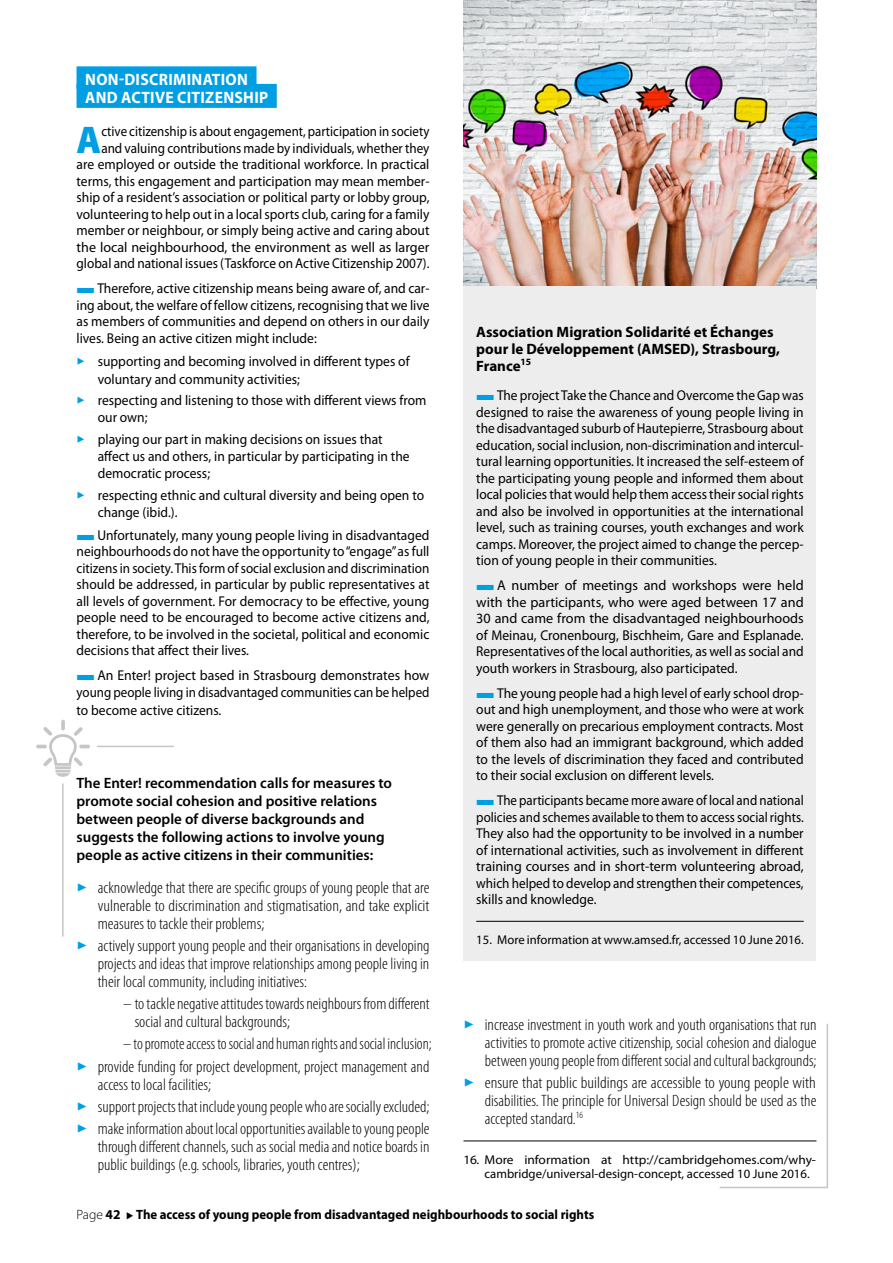
<style>
.page{position:relative;width:893px;height:1263px;background:#fff}
.page>*{position:absolute;margin:0;border:0;box-sizing:border-box;transform-origin:0 0}
.t1{font:900 38.7px "Myriad Pro";color:#009fe3;scale:.95 1}
.t2{font:300 condensed 16.5px/18px "Myriad Pro";color:#000;text-align:justify;scale:1.05 1}
.t3{font:300 condensed 16.5px/18px "Myriad Pro";color:#000;text-align:justify;scale:1.04 1}
.t4{font:300 condensed 16.5px/18px "Myriad Pro";color:#000;text-align:justify;scale:1.1 1}
.t5{font:300 condensed 16.5px "Myriad Pro";color:#000}
.t6{font:700 16.5px/18px "Myriad Pro";letter-spacing:.02em;color:#fff;scale:.95 1}
.t7{font:600 15px/18px "Myriad Pro";color:#000}
.t8{font:700 15px/16.8px "Myriad Pro";color:#000}
.t9{font:14.25px/16.5px "Myriad Pro";color:#000;scale:.95 1}
.t10{font:14.25px/16.5px "Myriad Pro";color:#000;text-align:right;scale:.91 1}
.t11{font:14.25px/16.5px "Myriad Pro";color:#000;text-align:justify;scale:.94 1}
.t12{font:14.25px/16.5px "Myriad Pro";color:#000}
.t13{font:700 13.5px "Myriad Pro";color:#000}
.t14{font:12.75px/14.2px "Myriad Pro";color:#000;scale:1.05 1}
.t15{font:12.75px "Myriad Pro";color:#000}
.s1{color:#009fe3}
.s2{font-weight:300}
</style>
<div class="page">
<hr style="left:61px;top:720px;width:4px;height:10px;background:#c6c6c6;border-radius:2px">
<svg style="left:36px;top:727px;width:54px;height:50px"></svg>
<hr style="left:62px;top:783px;width:2px;height:153px;background:#c6c6c6">
<hr style="left:97px;top:746px;width:77px;height:1px;background:#c6c6c6">
<div style="left:77px;top:66px;width:180px;height:23px;background:#009fe3"></div>
<div style="left:77px;top:84px;width:200px;height:24px;background:#009fe3"></div>
<img style="left:463px;top:0;width:353px;height:286px">
<div style="left:463px;top:286px;width:353px;height:675px;background:#ededed"></div>
<hr style="left:476px;top:921px;width:328px;height:1px;background:#000">
<svg style="left:718px;top:1023px;width:110px;height:166px"></svg>
<hr style="left:463px;top:1140px;width:353px;height:1px;background:#000">
<p class="t6" style="left:85px;top:70px;width:194px">NON-DISCRIMINATION<br>AND ACTIVE CITIZENSHIP</p>
<h1 class="t1" style="left:77px;top:114px;width:28px">A</h1>
<p class="t10" style="left:77px;top:123px;width:389px">ctive citizenship is about engagement, participation in society<br>and valuing contributions made by individuals, whether they<br>are employed or outside the traditional workforce. In practical terms, this engagement and participation may mean member&shy;ship of a resident’s association or political party or lobby group, volunteering to help out in a local sports club, caring for a family member or neighbour, or simply being active and caring about the local neighbourhood, the environment as well as larger global and national issues (Taskforce on Active Citizenship 2007).</p>
<p class="t9" style="left:77px;top:280px;width:373px;text-align:justify"><span class="s1">■</span>Therefore, active citizenship means being aware of, and car&shy;ing about, the welfare of fellow citizens, recognising that we live as members of communities and depend on others in our daily lives. Being an active citizen might include:</p>
<p class="t9" style="left:98px;top:353px;width:330px;line-height:17.2px;text-indent:-21px"><span class="s1">✓</span> supporting and becoming involved in different types of voluntary and community activities;</p>
<p class="t9" style="left:98px;top:391px;width:348px;line-height:17.2px;text-indent:-21px"><span class="s1">✓</span> respecting and listening to those with different views from our own;</p>
<p class="t9" style="left:98px;top:430px;width:330px;line-height:17.2px;text-indent:-21px"><span class="s1">✓</span> playing our part in making decisions on issues that affect us and others, in particular by participating in the democratic process;</p>
<p class="t9" style="left:98px;top:486px;width:345px;line-height:17.2px;text-indent:-21px"><span class="s1">✓</span> respecting ethnic and cultural diversity and being open to change (ibid.).</p>
<p class="t9" style="left:77px;top:527px;width:373px;text-align:justify"><span class="s1">■</span>Unfortunately, many young people living in disadvantaged neighbourhoods do not have the opportunity to “engage” as full citizens in society. This form of social exclusion and discrimination should be addressed, in particular by public representatives at all levels of government. For democracy to be effective, young people need to be encouraged to become active citizens and, therefore, to be involved in the societal, political and economic decisions that affect their lives.</p>
<p class="t12" style="left:77px;top:667px;width:354px"><span class="s1">■</span>An Enter! project based in Strasbourg demonstrates how young people living in disadvantaged communities can be helped</p>
<p class="t9" style="left:77px;top:702px;width:154px">to become active citizens.</p>
<p class="t7" style="left:77px;top:773px;width:317px">The Enter! recommendation calls for measures to promote social cohesion and positive relations between people of diverse backgrounds and suggests the following actions to involve young people as active citizens in their communities:</p>
<p class="t2" style="left:98px;top:878px;width:317px;text-indent:-21px"><span class="s1">✓</span> acknowledge that there are specific groups of young people that are vulnerable to discrimination and stigmatisation, and take explicit measures to tackle their problems;</p>
<p class="t2" style="left:98px;top:936px;width:317px;text-indent:-21px"><span class="s1">✓</span> actively support young people and their organisations in developing projects and ideas that improve relationships among people living in their local community, including initiatives:</p>
<p class="t2" style="left:135px;top:994px;width:282px;text-indent:-11px">– to tackle negative attitudes towards neighbours from different social and cultural backgrounds;</p>
<p class="t5" style="left:123px;top:1034px;width:310px">– to promote access to social and human rights and social inclusion;</p>
<p class="t2" style="left:98px;top:1057px;width:317px;text-indent:-21px"><span class="s1">✓</span> provide funding for project development, project management and access to local facilities;</p>
<p class="t2" style="left:77px;top:1097px;width:338px"><span class="s1">✓</span> support projects that include young people who are socially excluded;</p>
<p class="t3" style="left:98px;top:1119px;width:321px;text-indent:-21px"><span class="s1">✓</span> make information about local opportunities available to young people through different channels, such as social media and notice boards in public buildings (e.g. schools, libraries, youth centres);</p>
<p class="t8" style="left:476px;top:323px;width:305px">Association Migration Solidarité et Échanges pour le Développement (AMSED), Strasbourg,<br>France<sup>15</sup></p>
<p class="t11" style="left:476px;top:387px;width:350px"><span class="s1">■</span>The project Take the Chance and Overcome the Gap was designed to raise the awareness of young people living in the disadvantaged suburb of Hautepierre, Strasbourg about education, social inclusion, non-discrimination and intercul&shy;tural learning opportunities. It increased the self-esteem of the participating young people and informed them about local policies that would help them access their social rights and also be involved in opportunities at the international level, such as training courses, youth exchanges and work camps. Moreover, the project aimed to change the percep&shy;tion of young people in their communities.</p>
<p class="t12" style="left:476px;top:577px;width:329px;text-align:justify"><span class="s1">■</span>A number of meetings and workshops were held with the participants, who were aged between 17 and 30 and came from the disadvantaged neighbourhoods of Meinau, Cronenbourg, Bischheim, Gare and Esplanade.<br>Representatives of the local authorities, as well as social and youth workers in Strasbourg, also participated.</p>
<p class="t9" style="left:476px;top:684px;width:346px;text-align:justify"><span class="s1">■</span>The young people had a high level of early school drop&shy;out and high unemployment, and those who were at work were generally on precarious employment contracts. Most of them also had an immigrant background, which added to the levels of discrimination they faced and contributed to their social exclusion on different levels.</p>
<p class="t10" style="left:476px;top:792px;width:361px;text-align:justify"><span class="s1">■</span>The participants became more aware of local and national policies and schemes available to them to access social rights.<br>They also had the opportunity to be involved in a number of international activities, such as involvement in different training courses and in short-term volunteering abroad, which helped to develop and strengthen their competences, skills and knowledge.</p>
<p class="t15" style="left:476px;top:932px;width:329px">15. More information at www.amsed.fr, accessed 10 June 2016.</p>
<p class="t2" style="left:485px;top:1015px;width:317px;text-indent:-21px"><span class="s1">✓</span> increase investment in youth work and youth organisations that run activities to promote active citizenship, social cohesion and dialogue between young people from different social and cultural backgrounds;</p>
<p class="t4" style="left:485px;top:1073px;width:303px;text-indent:-21px"><span class="s1">✓</span> ensure that public buildings are accessible to young people with disabilities. The principle for Universal Design should be used as the accepted standard.<sup>16</sup></p>
<p class="t14" style="left:484px;top:1152px;width:317px;text-indent:-21px">16. More information at http://cambridgehomes.com/why&shy;cambridge/universal-design-concept, accessed 10 June 2016.</p>
<p class="t13" style="left:77px;top:1206px;width:519px"><span class="s2">Page</span> 42 ▸The access of young people from disadvantaged neighbourhoods to social rights</p>
</div>
